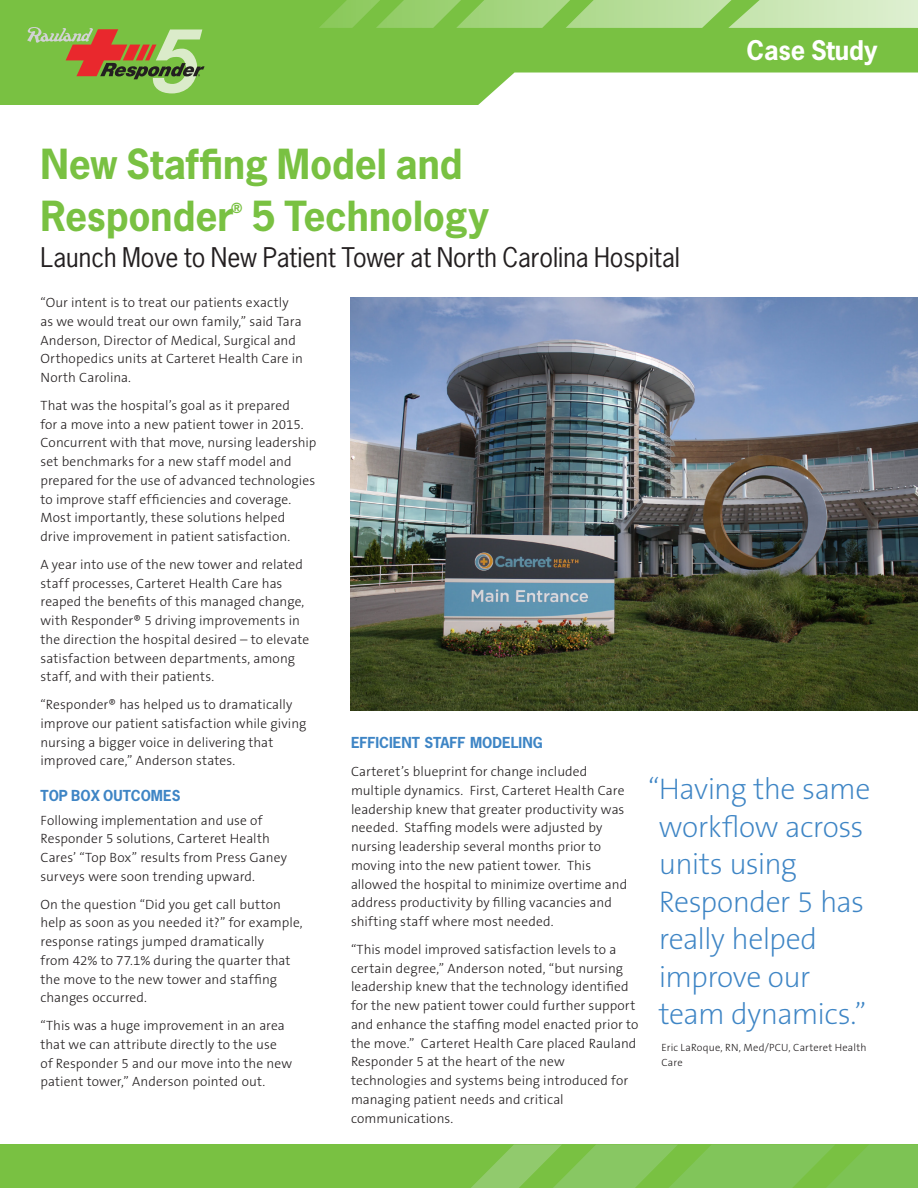
<style>
.page{position:relative;width:918px;height:1188px;background:#fff}
.page>*{position:absolute;margin:0;border:0;box-sizing:border-box;transform-origin:0 0}
.title{font:700 39px "News Gothic Std";letter-spacing:-.005em;color:#79c142}
.callout{font:200 30px/37.5px "The Sans B2";letter-spacing:-.025em;color:#3e85c5}
.subtitle{font:25.5px "News Gothic Std";color:#231f20}
.title-2{font:700 25.5px "News Gothic Std";letter-spacing:-.005em;color:#fff}
.body{font:700 14.25px "News Gothic Std";color:#3e85c5}
.subheads{font:700 14.25px "News Gothic Std";color:#3e85c5}
.body-2{font:300 13.5px/18.8px "The Sans B3";letter-spacing:.01em;color:#231f20}
.title-3{font:700 13.05px "News Gothic Std";color:#79c142}
.callout_names{font:300 10.5px/15px "The Sans B3";letter-spacing:.015em;color:#231f20}
</style>
<div class="page">
<div style="left:0;top:1144px;width:918px;height:44px;background:#79c142"></div>
<svg style="left:471px;top:1144px;width:447px;height:44px"></svg>
<img style="left:351px;top:297px;width:567px;height:413px">
<div style="left:0;top:0;width:918px;height:104px;background:#79c142"></div>
<svg style="left:319px;top:0;width:599px;height:28px"></svg>
<svg style="left:27px;top:27px;width:178px;height:66px"></svg>
<div style="left:466px;top:73px;width:452px;height:32px;background:#fff"></div>
<p class="title" style="left:40px;top:138px;width:424px">New Staffing Model and</p>
<p class="title" style="left:40px;top:190px;width:195px">Responder</p>
<p class="title-3" style="left:231px;top:199px;width:13px">®</p>
<p class="title" style="left:251px;top:190px;width:239px">5 Technology</p>
<p class="subtitle" style="left:40px;top:241px;width:641px">Launch Move to New Patient Tower at North Carolina Hospital</p>
<p class="title-2" style="left:747px;top:34px;width:132px">Case Study</p>
<p class="body-2" style="left:40px;top:294px;width:264px">“Our intent is to treat our patients exactly as we would treat our own family,” said Tara Anderson, Director of Medical, Surgical and Orthopedics units at Carteret Health Care in North Carolina.</p>
<p class="body-2" style="left:40px;top:396px;width:277px">That was the hospital’s goal as it prepared<br>for a move into a new patient tower in 2015.<br>Concurrent with that move, nursing leadership set benchmarks for a new staff model and prepared for the use of advanced technologies to improve staff efficiencies and coverage.<br>Most importantly, these solutions helped drive improvement in patient satisfaction.</p>
<p class="body-2" style="left:40px;top:555px;width:270px">A year into use of the new tower and related staff processes, Carteret Health Care has reaped the benefits of this managed change, with Responder® 5 driving improvements in the direction the hospital desired – to elevate satisfaction between departments, among staff, and with their patients.</p>
<p class="body-2" style="left:40px;top:696px;width:267px">“Responder® has helped us to dramatically improve our patient satisfaction while giving nursing a bigger voice in delivering that improved care,” Anderson states.</p>
<p class="subheads" style="left:40px;top:786px;width:141px">TOP BOX OUTCOMES</p>
<p class="body-2" style="left:40px;top:811px;width:248px">Following implementation and use of Responder 5 solutions, Carteret Health Cares’ “Top Box” results from Press Ganey surveys were soon trending upward.</p>
<p class="body-2" style="left:40px;top:895px;width:264px">On the question “Did you get call button help as soon as you needed it?” for example, response ratings jumped dramatically<br>from 42% to 77.1% during the quarter that the move to the new tower and staffing changes occurred.</p>
<p class="body-2" style="left:40px;top:1017px;width:253px">“This was a huge improvement in an area that we can attribute directly to the use of Responder 5 and our move into the new patient tower,” Anderson pointed out.</p>
<p class="body" style="left:351px;top:734px;width:193px">EFFICIENT STAFF MODELING</p>
<p class="body-2" style="left:351px;top:763px;width:278px">Carteret’s blueprint for change included multiple dynamics. First, Carteret Health Care leadership knew that greater productivity was needed. Staffing models were adjusted by nursing leadership several months prior to moving into the new patient tower. This allowed the hospital to minimize overtime and address productivity by filling vacancies and shifting staff where most needed.</p>
<p class="body-2" style="left:351px;top:940px;width:289px">“This model improved satisfaction levels to a certain degree,” Anderson noted, “but nursing leadership knew that the technology identified for the new patient tower could further support and enhance the staffing model enacted prior to the move.” Carteret Health Care placed Rauland Responder 5 at the heart of the new technologies and systems being introduced for managing patient needs and critical communications.</p>
<p class="callout" style="left:659px;top:771px;width:213px;text-indent:-11px">“Having the same workflow across units using<br>Responder 5 has really helped improve our team dynamics.”</p>
<p class="callout_names" style="left:662px;top:1041px;width:206px">Eric LaRoque, RN, Med/PCU, Carteret Health<br>Care</p>
</div>
